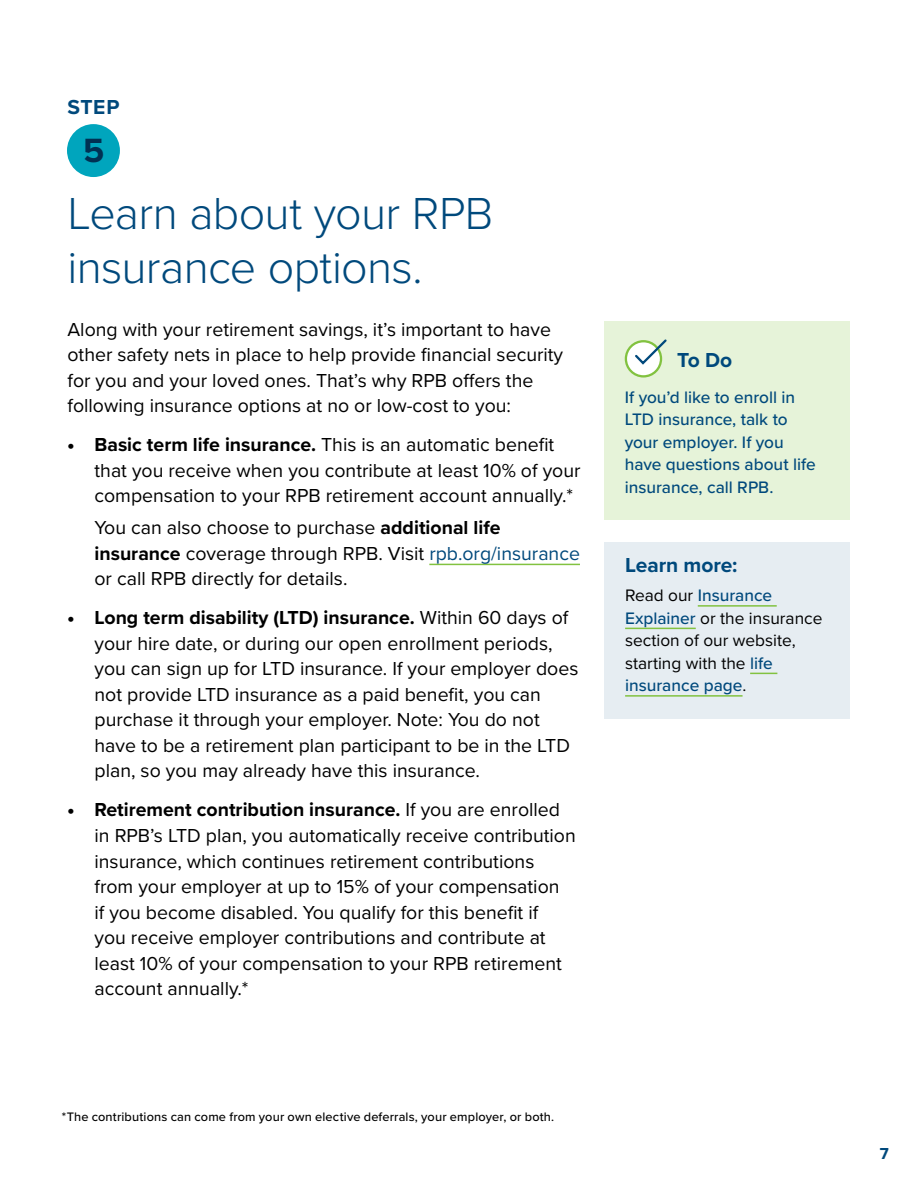
<style>
.page{position:relative;width:918px;height:1188px;background:#fff}
.page>*{position:absolute;margin:0;border:0;box-sizing:border-box;transform-origin:0 0}
.t1{font:300 46.5px/54px "Proxima Nova";letter-spacing:-.015em;color:#00497c}
.t2{font:700 34.95px "Proxima Nova";color:#003153}
.t3{font:700 21px "Proxima Nova";letter-spacing:-.005em;color:#00497c}
.t4{font:19.5px/25.5px "Proxima Nova";color:#000}
.t5{font:500 17.25px/22.5px "Proxima Nova";color:#00497c}
.t6{font:17.25px/22.5px "Proxima Nova";color:#000}
.t7{font:700 16.5px "Proxima Nova";color:#00497c}
.t8{font:500 12.75px "Proxima Nova";letter-spacing:.01em;color:#000}
.s1{font-weight:900}
.s2{font-weight:700}
.s3{color:#00497c}
.s4{font-weight:500;color:#00497c}
</style>
<div class="page">
<div style="left:604px;top:322px;width:246px;height:198px;background:#e6f3d9"></div>
<svg style="left:626px;top:341px;width:35px;height:35px"></svg>
<div style="left:625px;top:340px;width:37px;height:38px;border:2px solid #82c240;border-radius:50%"></div>
<svg style="left:633px;top:339px;width:34px;height:27px"></svg>
<hr style="left:429px;top:564px;width:151px;height:1px;background:#82c240">
<div style="left:67px;top:124px;width:53px;height:53px;background:#00a5bd;border-radius:50%"></div>
<div style="left:605px;top:542px;width:245px;height:176px;background:#e6edf2"></div>
<hr style="left:698px;top:605px;width:79px;height:2px;background:#82c240">
<hr style="left:625px;top:628px;width:71px;height:1px;background:#82c240">
<svg style="left:750px;top:673px;width:27px;height:1px"></svg>
<hr style="left:625px;top:695px;width:118px;height:2px;background:#82c240">
<p class="t3" style="left:67px;top:91px;width:53px">STEP</p>
<h2 class="t2" style="left:83px;top:124px;width:23px">5</h2>
<h1 class="t1" style="left:68px;top:184px;width:427px">Learn about your RPB insurance options.</h1>
<p class="t4" style="left:68px;top:316px;width:497px">Along with your retirement savings, it’s important to have other safety nets in place to help provide financial security for you and your loved ones. That’s why RPB offers the following insurance options at no or low-cost to you:</p>
<p class="t4" style="left:95px;top:431px;width:488px;text-indent:-27px"><span class="s1">•</span> <span class="s2">Basic term life insurance.</span> This is an automatic benefit that you receive when you contribute at least 10% of your compensation to your RPB retirement account annually.*</p>
<p class="t4" style="left:95px;top:514px;width:487px">You can also choose to purchase <span class="s2">additional life insurance</span> coverage through RPB. Visit <span class="s3">rpb.org/insurance </span>or call RPB directly for details.</p>
<p class="t4" style="left:95px;top:604px;width:485px;text-indent:-27px"><span class="s1">•</span> <span class="s2">Long term disability (LTD) insurance.</span> Within 60 days of your hire date, or during our open enrollment periods, you can sign up for LTD insurance. If your employer does not provide LTD insurance as a paid benefit, you can purchase it through your employer. Note: You do not have to be a retirement plan participant to be in the LTD plan, so you may already have this insurance.</p>
<p class="t4" style="left:95px;top:796px;width:483px;text-indent:-27px"><span class="s1">•</span> <span class="s2">Retirement contribution insurance.</span> If you are enrolled in RPB’s LTD plan, you automatically receive contribution insurance, which continues retirement contributions from your employer at up to 15% of your compensation<br>if you become disabled. You qualify for this benefit if<br>you receive employer contributions and contribute at least 10% of your compensation to your RPB retirement account annually.*</p>
<p class="t3" style="left:677px;top:345px;width:57px">To Do</p>
<p class="t5" style="left:625px;top:385px;width:193px">If you’d like to enroll in<br>LTD insurance, talk to your employer. If you have questions about life insurance, call RPB.</p>
<p class="t3" style="left:625px;top:549px;width:114px">Learn more:</p>
<p class="t6" style="left:625px;top:584px;width:199px">Read our <span class="s4">Insurance<br>Explainer</span> or the insurance section of our website, starting with the <span class="s4">life insurance page</span>.</p>
<p class="t8" style="left:62px;top:1107px;width:494px">*The contributions can come from your own elective deferrals, your employer, or both.</p>
<p class="t7" style="left:880px;top:1141px;width:10px">7</p>
</div>
